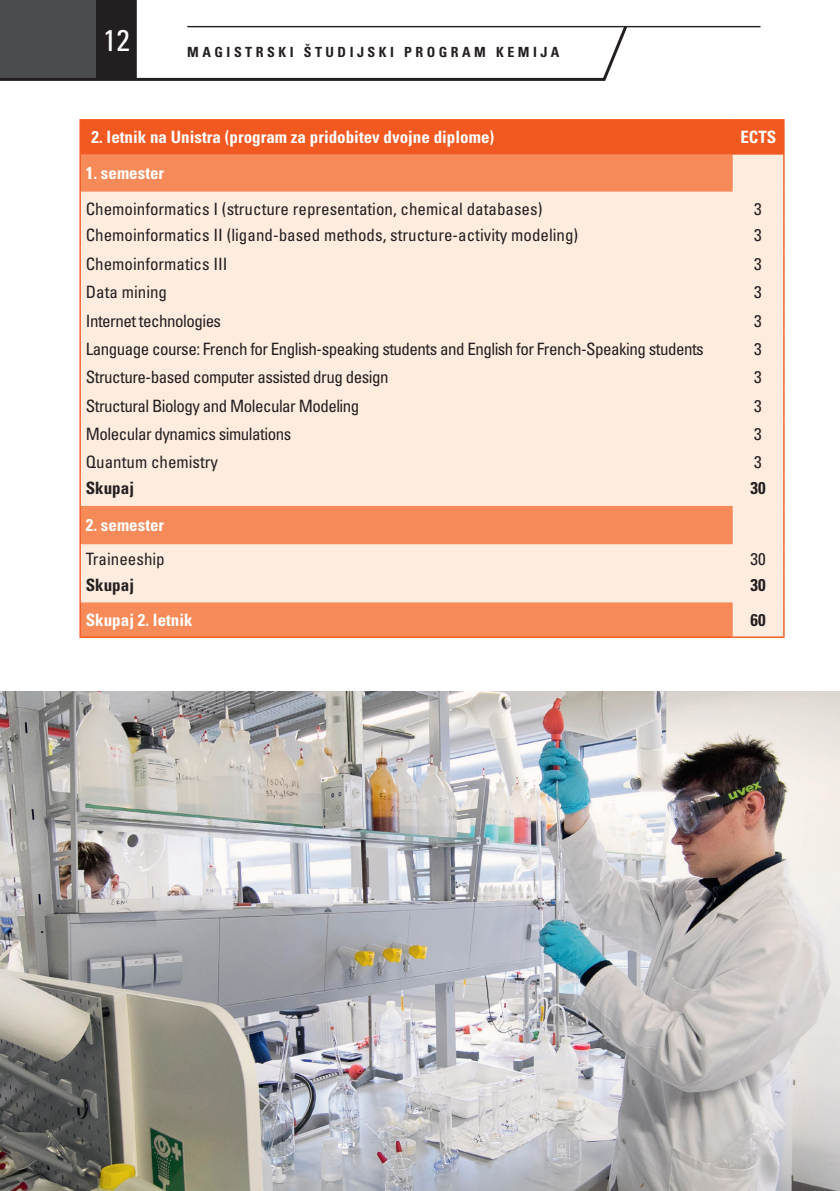
<style>
.page{position:relative;width:840px;height:1191px;background:#fff}
.page>*{position:absolute;margin:0;border:0;box-sizing:border-box;transform-origin:0 0}
.t1{font:condensed 30px "Univers LT Std";color:#fff}
.t2{font:condensed 17px "Univers LT Std";letter-spacing:-.03em;color:#231f20}
.t3{font:condensed 17px "Univers LT Std";color:#231f20}
.t4{font:700 condensed 17px "Univers LT Std";color:#fff}
.t5{font:700 condensed 17px "Univers LT Std";color:#231f20}
.t6{font:700 condensed 14px "Univers LT Std";letter-spacing:.25em;color:#231f20}
</style>
<div class="page">
<div style="left:0;top:0;width:136px;height:79px;background:#4b4c4d"></div>
<div style="left:96px;top:0;width:40px;height:79px;background:#231f20"></div>
<svg style="left:0;top:23px;width:629px;height:58px"></svg>
<hr style="left:187px;top:26px;width:573px;height:1px;background:#231f20">
<img style="left:0;top:692px;width:839px;height:499px">
<div style="left:81px;top:120px;width:701px;height:35px;background:#f15921"></div>
<svg style="left:81px;top:155px;width:701px;height:481px;fill:#feecdf"></svg>
<hr style="left:79px;top:119px;width:653px;height:1px;background:#f15921">
<hr style="left:79px;top:120px;width:2px;height:35px;background:#f15921">
<hr style="left:732px;top:119px;width:52px;height:1px;background:#f15921">
<hr style="left:782px;top:120px;width:2px;height:35px;background:#f15921">
<hr style="left:79px;top:155px;width:2px;height:37px;background:#f15921">
<hr style="left:782px;top:155px;width:2px;height:37px;background:#f15921">
<hr style="left:79px;top:192px;width:2px;height:29px;background:#f15921">
<hr style="left:782px;top:192px;width:2px;height:29px;background:#f15921">
<hr style="left:79px;top:221px;width:2px;height:28px;background:#f15921">
<hr style="left:782px;top:221px;width:2px;height:28px;background:#f15921">
<hr style="left:79px;top:249px;width:2px;height:29px;background:#f15921">
<hr style="left:782px;top:249px;width:2px;height:29px;background:#f15921">
<hr style="left:79px;top:278px;width:2px;height:28px;background:#f15921">
<hr style="left:782px;top:278px;width:2px;height:28px;background:#f15921">
<hr style="left:79px;top:306px;width:2px;height:28px;background:#f15921">
<hr style="left:782px;top:306px;width:2px;height:28px;background:#f15921">
<hr style="left:79px;top:334px;width:2px;height:29px;background:#f15921">
<hr style="left:782px;top:334px;width:2px;height:29px;background:#f15921">
<hr style="left:79px;top:363px;width:2px;height:28px;background:#f15921">
<hr style="left:782px;top:363px;width:2px;height:28px;background:#f15921">
<hr style="left:79px;top:391px;width:2px;height:28px;background:#f15921">
<hr style="left:782px;top:391px;width:2px;height:28px;background:#f15921">
<hr style="left:79px;top:419px;width:2px;height:29px;background:#f15921">
<hr style="left:782px;top:419px;width:2px;height:29px;background:#f15921">
<hr style="left:79px;top:448px;width:2px;height:28px;background:#f15921">
<hr style="left:782px;top:448px;width:2px;height:28px;background:#f15921">
<hr style="left:79px;top:476px;width:2px;height:29px;background:#f15921">
<hr style="left:782px;top:476px;width:2px;height:29px;background:#f15921">
<hr style="left:79px;top:505px;width:2px;height:39px;background:#f15921">
<hr style="left:782px;top:505px;width:2px;height:39px;background:#f15921">
<hr style="left:79px;top:544px;width:2px;height:29px;background:#f15921">
<hr style="left:782px;top:544px;width:2px;height:29px;background:#f15921">
<hr style="left:79px;top:573px;width:2px;height:29px;background:#f15921">
<hr style="left:782px;top:573px;width:2px;height:29px;background:#f15921">
<hr style="left:79px;top:602px;width:2px;height:34px;background:#f15921">
<hr style="left:782px;top:602px;width:2px;height:34px;background:#f15921">
<hr style="left:79px;top:636px;width:653px;height:2px;background:#f15921">
<hr style="left:732px;top:636px;width:52px;height:2px;background:#f15921">
<h1 class="t1" style="left:103px;top:21px;width:28px">12</h1>
<p class="t6" style="left:187px;top:44px;width:373px">MAGISTRSKI ŠTUDIJSKI PROGRAM KEMIJA</p>
<p class="t4" style="left:91px;top:127px;width:404px">2. letnik na Unistra (program za pridobitev dvojne diplome)</p>
<p class="t4" style="left:740px;top:127px;width:37px">ECTS</p>
<p class="t4" style="left:86px;top:163px;width:80px">1. semester</p>
<p class="t3" style="left:86px;top:199px;width:458px">Chemoinformatics I (structure representation, chemical databases)</p>
<p class="t2" style="left:753px;top:199px;width:9px">3</p>
<p class="t3" style="left:86px;top:225px;width:493px">Chemoinformatics II (ligand-based methods, structure-activity modeling)</p>
<p class="t2" style="left:753px;top:225px;width:9px">3</p>
<p class="t3" style="left:86px;top:253px;width:143px">Chemoinformatics III</p>
<p class="t2" style="left:753px;top:253px;width:9px">3</p>
<p class="t3" style="left:86px;top:281px;width:83px">Data mining</p>
<p class="t2" style="left:753px;top:281px;width:9px">3</p>
<p class="t2" style="left:86px;top:310px;width:137px">Internet technologies</p>
<p class="t2" style="left:753px;top:310px;width:9px">3</p>
<p class="t2" style="left:86px;top:338px;width:619px">Language course: French for English-speaking students and English for French-Speaking students</p>
<p class="t2" style="left:753px;top:338px;width:9px">3</p>
<p class="t2" style="left:86px;top:366px;width:304px">Structure-based computer assisted drug design</p>
<p class="t2" style="left:753px;top:366px;width:9px">3</p>
<p class="t2" style="left:86px;top:395px;width:275px">Structural Biology and Molecular Modeling</p>
<p class="t2" style="left:753px;top:395px;width:9px">3</p>
<p class="t2" style="left:86px;top:423px;width:207px">Molecular dynamics simulations</p>
<p class="t2" style="left:753px;top:423px;width:9px">3</p>
<p class="t3" style="left:86px;top:451px;width:134px">Quantum chemistry</p>
<p class="t2" style="left:753px;top:451px;width:9px">3</p>
<p class="t5" style="left:86px;top:478px;width:50px">Skupaj</p>
<p class="t5" style="left:750px;top:478px;width:17px">30</p>
<p class="t4" style="left:86px;top:515px;width:80px">2. semester</p>
<p class="t3" style="left:86px;top:548px;width:80px">Traineeship</p>
<p class="t2" style="left:750px;top:548px;width:17px">30</p>
<p class="t5" style="left:86px;top:574px;width:50px">Skupaj</p>
<p class="t5" style="left:750px;top:574px;width:17px">30</p>
<p class="t4" style="left:86px;top:609px;width:108px">Skupaj 2. letnik</p>
<p class="t5" style="left:750px;top:609px;width:17px">60</p>
</div>
